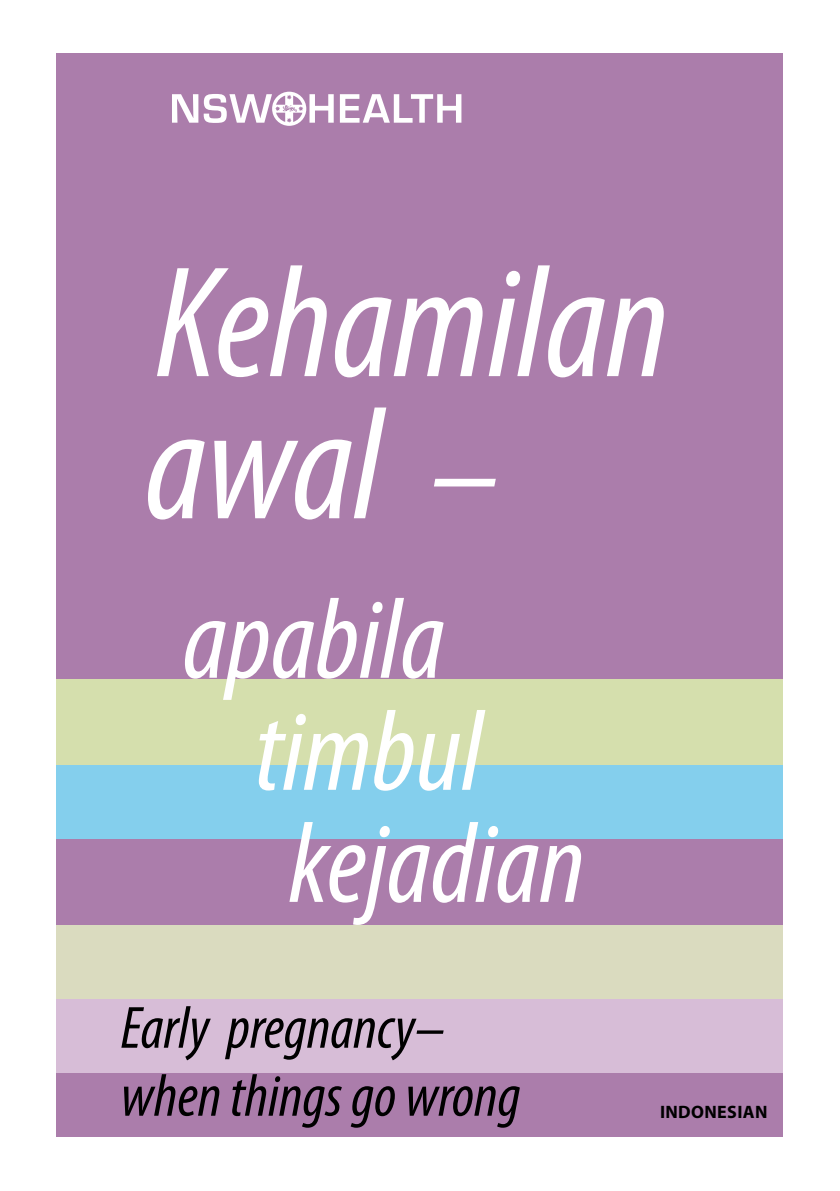
<style>
.page{position:relative;width:840px;height:1191px;background:#fff}
.page>*{position:absolute;margin:0;border:0;box-sizing:border-box;transform-origin:0 0}
.t1{font:italic condensed 160px/142px "Myriad Pro";color:#fff}
.t2{font:italic condensed 115.4px/112px "Myriad Pro";color:#fff}
.t3{font:italic condensed 60px/68px "Myriad Pro";color:#000}
.t4{font:700 18px "Myriad Pro";letter-spacing:.02em;color:#000}
.s1{font-size:137.2px}
</style>
<div class="page">
<div style="left:57px;top:54px;width:725px;height:1083px;background:#ab7dab"></div>
<div style="left:57px;top:678px;width:725px;height:88px;background:#d5dfad"></div>
<div style="left:57px;top:999px;width:725px;height:73px;background:#d7bdd7"></div>
<div style="left:57px;top:764px;width:725px;height:74px;background:#84cfed"></div>
<div style="left:57px;top:925px;width:725px;height:74px;background:#dadbbf"></div>
<svg style="left:340px;top:94px;width:121px;height:29px"></svg>
<svg style="left:172px;top:92px;width:161px;height:34px"></svg>
<h1 class="t1" style="left:145px;top:250px;width:525px">Kehamilan awal <span class="s1">–</span></h1>
<h2 class="t2" style="left:255px;top:582px;width:331px;text-indent:-72px">apabila timbul kejadian</h2>
<p class="t3" style="left:121px;top:993px;width:401px">Early pregnancy– when things go wrong</p>
<p class="t4" style="left:659px;top:1100px;width:109px">INDONESIAN</p>
</div>
